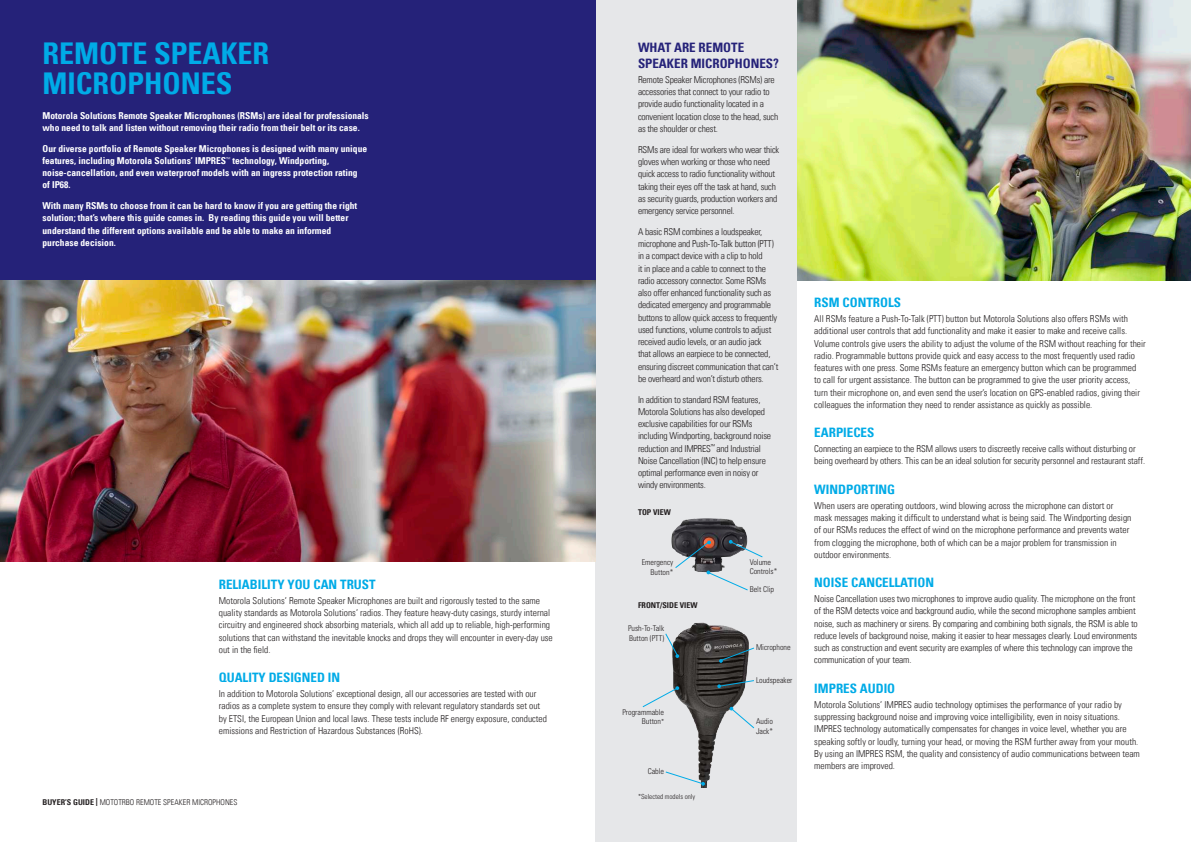
<style>
.page{position:relative;width:1191px;height:842px;background:#fff}
.page>*{position:absolute;margin:0;border:0;box-sizing:border-box;transform-origin:0 0}
.t1{font:700 condensed 30px/30px "Univers LT";color:#00abe7}
.t2{font:700 condensed 13px "Univers LT";color:#00abe7}
.t3{font:700 condensed 13px/16px "Univers LT";color:#252279}
.t4{font:300 condensed 9.5px/12.2px "Univers LT";color:#231f20}
.t5{font:300 condensed 9.5px/12.2px "Univers LT";letter-spacing:-.02em;color:#231f20}
.t6{font:700 condensed 9.5px/12.2px "Univers LT";color:#fff}
.t7{font:300 condensed 8px/9.6px "Univers";color:#231f20}
.t8{font:300 condensed 8px "Univers LT";color:#231f20}
.t9{font:700 condensed 8px "Univers LT";color:#231f20}
.t10{font:300 condensed 7px "Univers";color:#231f20}
.s1{font-weight:700}
.s2{font-size:7px}
</style>
<div class="page">
<img style="left:797px;top:0;width:394px;height:281px">
<div style="left:595px;top:0;width:202px;height:842px;background:#e6e7e9"></div>
<div style="left:0;top:0;width:595px;height:547px;background:#252279"></div>
<img style="left:0;top:281px;width:595px;height:280px">
<img style="left:671px;top:518px;width:34px;height:32px">
<img style="left:672px;top:622px;width:83px;height:165px">
<svg style="left:675px;top:540px;width:88px;height:51px"></svg>
<svg style="left:719px;top:647px;width:35px;height:16px"></svg>
<svg style="left:665px;top:633px;width:14px;height:25px"></svg>
<svg style="left:729px;top:707px;width:25px;height:22px"></svg>
<svg style="left:665px;top:771px;width:40px;height:15px"></svg>
<svg style="left:717px;top:680px;width:37px;height:8px"></svg>
<svg style="left:642px;top:686px;width:37px;height:21px"></svg>
<h1 class="t1" style="left:43px;top:38px;width:228px">REMOTE SPEAKER<br>MICROPHONES</h1>
<p class="t6" style="left:43px;top:109px;width:328px">Motorola Solutions Remote Speaker Microphones (RSMs) are ideal for professionals who need to talk and listen without removing their radio from their belt or its case.</p>
<p class="t6" style="left:43px;top:142px;width:326px">Our diverse portfolio of Remote Speaker Microphones is designed with many unique features, including Motorola Solutions’ IMPRES<sup>™</sup> technology, Windporting, noise-cancellation, and even waterproof models with an ingress protection rating of IP68.</p>
<p class="t6" style="left:43px;top:200px;width:316px">With many RSMs to choose from it can be hard to know if you are getting the right solution; that’s where this guide comes in. By reading this guide you will better understand the different options available and be able to make an informed purchase decision.</p>
<h2 class="t2" style="left:219px;top:576px;width:158px">RELIABILITY YOU CAN TRUST</h2>
<p class="t4" style="left:219px;top:594px;width:335px">Motorola Solutions’ Remote Speaker Microphones are built and rigorously tested to the same quality standards as Motorola Solutions’ radios. They feature heavy-duty casings, sturdy internal circuitry and engineered shock absorbing materials, which all add up to reliable, high-performing solutions that can withstand the inevitable knocks and drops they will encounter in every-day use out in the field.</p>
<h2 class="t2" style="left:219px;top:669px;width:123px">QUALITY DESIGNED IN</h2>
<p class="t4" style="left:219px;top:688px;width:330px">In addition to Motorola Solutions’ exceptional design, all our accessories are tested with our radios as a complete system to ensure they comply with relevant regulatory standards set out by ETSI, the European Union and local laws. These tests include RF energy exposure, conducted emissions and Restriction of Hazardous Substances (RoHS).</p>
<p class="t8" style="left:43px;top:798px;width:196px"><span class="s1">BUYER’S GUIDE |</span> MOTOTRBO REMOTE SPEAKER MICROPHONES</p>
<h2 class="t3" style="left:638px;top:39px;width:142px">WHAT ARE REMOTE<br>SPEAKER MICROPHONES?</h2>
<p class="t5" style="left:638px;top:74px;width:142px">Remote Speaker Microphones (RSMs) are accessories that connect to your radio to provide audio functionality located in a convenient location close to the head, such as the shoulder or chest.</p>
<p class="t5" style="left:638px;top:143px;width:143px">RSMs are ideal for workers who wear thick gloves when working or those who need quick access to radio functionality without taking their eyes off the task at hand, such as security guards, production workers and emergency service personnel.</p>
<p class="t5" style="left:638px;top:225px;width:142px">A basic RSM combines a loudspeaker, microphone and Push-To-Talk button (PTT) in a compact device with a clip to hold<br>it in place and a cable to connect to the radio accessory connector. Some RSMs also offer enhanced functionality such as dedicated emergency and programmable buttons to allow quick access to frequently used functions, volume controls to adjust received audio levels, or an audio jack<br>that allows an earpiece to be connected, ensuring discreet communication that can’t be overheard and won’t disturb others.</p>
<p class="t5" style="left:638px;top:393px;width:135px">In addition to standard RSM features, Motorola Solutions has also developed exclusive capabilities for our RSMs including Windporting, background noise reduction and IMPRES<sup>™</sup> and Industrial Noise Cancellation (INC) to help ensure optimal performance even in noisy or windy environments.</p>
<p class="t9" style="left:638px;top:507px;width:34px">TOP VIEW</p>
<p class="t7" style="left:641px;top:558px;width:33px;text-align:right">Emergency<br>Button*</p>
<p class="t7" style="left:749px;top:557px;width:29px">Volume<br>Controls*</p>
<p class="t9" style="left:638px;top:600px;width:61px">FRONT/SIDE VIEW</p>
<p class="t7" style="left:628px;top:624px;width:38px">Push-To-Talk<br>Button (PTT)</p>
<p class="t7" style="left:622px;top:707px;width:43px;text-align:right">Programmable<br>Button<span class="s2">*</span></p>
<p class="t7" style="left:647px;top:766px;width:18px">Cable</p>
<p class="t10" style="left:638px;top:793px;width:59px">*Selected models only</p>
<p class="t7" style="left:749px;top:584px;width:26px">Belt Clip</p>
<p class="t7" style="left:756px;top:642px;width:36px">Microphone</p>
<p class="t7" style="left:756px;top:675px;width:38px">Loudspeaker</p>
<p class="t7" style="left:756px;top:717px;width:18px">Audio<br>Jack*</p>
<h2 class="t2" style="left:814px;top:294px;width:88px">RSM CONTROLS</h2>
<p class="t4" style="left:814px;top:313px;width:333px">All RSMs feature a Push-To-Talk (PTT) button but Motorola Solutions also offers RSMs with additional user controls that add functionality and make it easier to make and receive calls.<br>Volume controls give users the ability to adjust the volume of the RSM without reaching for their radio. Programmable buttons provide quick and easy access to the most frequently used radio features with one press. Some RSMs feature an emergency button which can be programmed<br>to call for urgent assistance. The button can be programmed to give the user priority access, turn their microphone on, and even send the user’s location on GPS-enabled radios, giving their colleagues the information they need to render assistance as quickly as possible.</p>
<h2 class="t2" style="left:814px;top:425px;width:61px">EARPIECES</h2>
<p class="t4" style="left:814px;top:443px;width:332px">Connecting an earpiece to the RSM allows users to discreetly receive calls without disturbing or being overheard by others. This can be an ideal solution for security personnel and restaurant staff.</p>
<h2 class="t2" style="left:814px;top:481px;width:82px">WINDPORTING</h2>
<p class="t4" style="left:814px;top:499px;width:319px">When users are operating outdoors, wind blowing across the microphone can distort or mask messages making it difficult to understand what is being said. The Windporting design of our RSMs reduces the effect of wind on the microphone performance and prevents water from clogging the microphone, both of which can be a major problem for transmission in outdoor environments.</p>
<h2 class="t2" style="left:814px;top:574px;width:121px">NOISE CANCELLATION</h2>
<p class="t4" style="left:814px;top:593px;width:325px">Noise Cancellation uses two microphones to improve audio quality. The microphone on the front of the RSM detects voice and background audio, while the second microphone samples ambient noise, such as machinery or sirens. By comparing and combining both signals, the RSM is able to reduce levels of background noise, making it easier to hear messages clearly. Loud environments such as construction and event security are examples of where this technology can improve the communication of your team.</p>
<h2 class="t2" style="left:814px;top:680px;width:82px">IMPRES AUDIO</h2>
<p class="t4" style="left:814px;top:698px;width:327px">Motorola Solutions’ IMPRES audio technology optimises the performance of your radio by suppressing background noise and improving voice intelligibility, even in noisy situations.<br>IMPRES technology automatically compensates for changes in voice level, whether you are speaking softly or loudly, turning your head, or moving the RSM further away from your mouth.<br>By using an IMPRES RSM, the quality and consistency of audio communications between team members are improved.</p>
</div>
